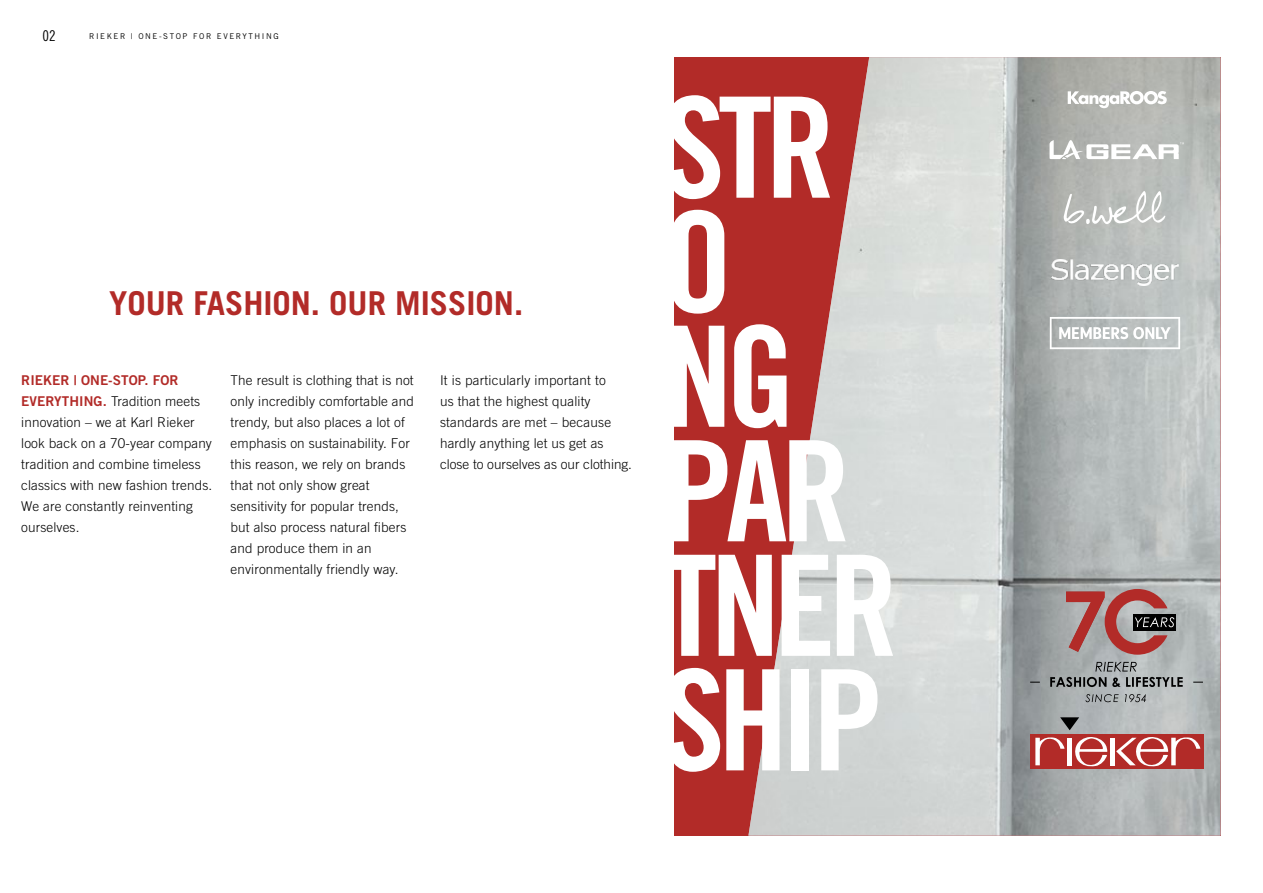
<style>
.page{position:relative;width:1263px;height:893px;background:#fff}
.page>*{position:absolute;margin:0;border:0;box-sizing:border-box;transform-origin:0 0}
.t1{font:139.95px/114.4px "Trade Gothic LT Std Bd Cn 20";letter-spacing:-.05em;color:#fff}
.t2{font:700 32.85px "Trade Gothic LT Std";color:#b22b28}
.t3{font:14.85px "Trade Gothic LT Std Cn 18";color:#000}
.t4{font:300 13.5px/21px "Trade Gothic LT Std";letter-spacing:.01em;color:#000}
.t5{font:13.5px "Trade Gothic LT Std Bd 2";letter-spacing:.005em;color:#b22b28}
.t6{font:7.95px "Trade Gothic LT Std";letter-spacing:.2em;color:#000}
.s1{font-family:"Trade Gothic LT Std Bd 2";font-weight:400;color:#b22b28}
</style>
<div class="page">
<div style="left:674px;top:57px;width:546px;height:779px;background:#b22b28"></div>
<img style="left:748px;top:57px;width:472px;height:779px">
<svg style="left:1085px;top:694px;width:61px;height:8px"></svg>
<svg style="left:1050px;top:677px;width:133px;height:10px"></svg>
<svg style="left:1095px;top:662px;width:42px;height:9px"></svg>
<div style="left:1064px;top:589px;width:42px;height:63px;background:#a5a9aa"></div>
<div style="left:1133px;top:614px;width:43px;height:16px;background:#000"></div>
<svg style="left:1066px;top:589px;width:108px;height:66px"></svg>
<svg style="left:1060px;top:717px;width:19px;height:13px"></svg>
<div style="left:1030px;top:734px;width:173px;height:34px;background:#b22b28"></div>
<svg style="left:1075px;top:737px;width:32px;height:30px"></svg>
<hr style="left:1068px;top:738px;width:4px;height:27px;background:#fff">
<div style="left:1110px;top:738px;width:5px;height:27px;background:#fff"></div>
<svg style="left:1116px;top:737px;width:84px;height:30px"></svg>
<svg style="left:1035px;top:737px;width:29px;height:28px"></svg>
<svg style="left:1049px;top:140px;width:135px;height:19px;background:#d2d3d1"></svg>
<svg style="left:1068px;top:91px;width:99px;height:17px;background:#d4d5d2"></svg>
<svg style="left:1064px;top:189px;width:101px;height:35px;background:#c5c8c5"></svg>
<svg style="left:1050px;top:317px;width:130px;height:32px;background:#cbcfcf"></svg>
<img style="left:1052px;top:259px;width:126px;height:26px">
<p class="t3" style="left:43px;top:27px;width:15px">02</p>
<p class="t6" style="left:89px;top:31px;width:191px">RIEKER | ONE-STOP FOR EVERYTHING</p>
<h2 class="t2" style="left:109px;top:283px;width:415px">YOUR FASHION. OUR MISSION.</h2>
<p class="t5" style="left:21px;top:372px;width:159px">RIEKER | ONE-STOP. FOR</p>
<p class="t4" style="left:21px;top:391px;width:193px"><span class="s1">EVERYTHING.</span> Tradition meets innovation – we at Karl Rieker look back on a 70-year company tradition and combine timeless classics with new fashion trends.<br>We are constantly reinventing ourselves.</p>
<p class="t4" style="left:231px;top:370px;width:185px">The result is clothing that is not only incredibly comfortable and trendy, but also places a lot of emphasis on sustainability. For this reason, we rely on brands that not only show great sensitivity for popular trends, but also process natural fibers and produce them in an environmentally friendly way.</p>
<p class="t4" style="left:440px;top:370px;width:193px">It is particularly important to<br>us that the highest quality standards are met – because hardly anything let us get as close to ourselves as our clothing.</p>
<h1 class="t1" style="left:663px;top:90px;width:237px">STR<br>O<br>NG<br>PAR<br>TNER<br>SHIP</h1>
</div>
